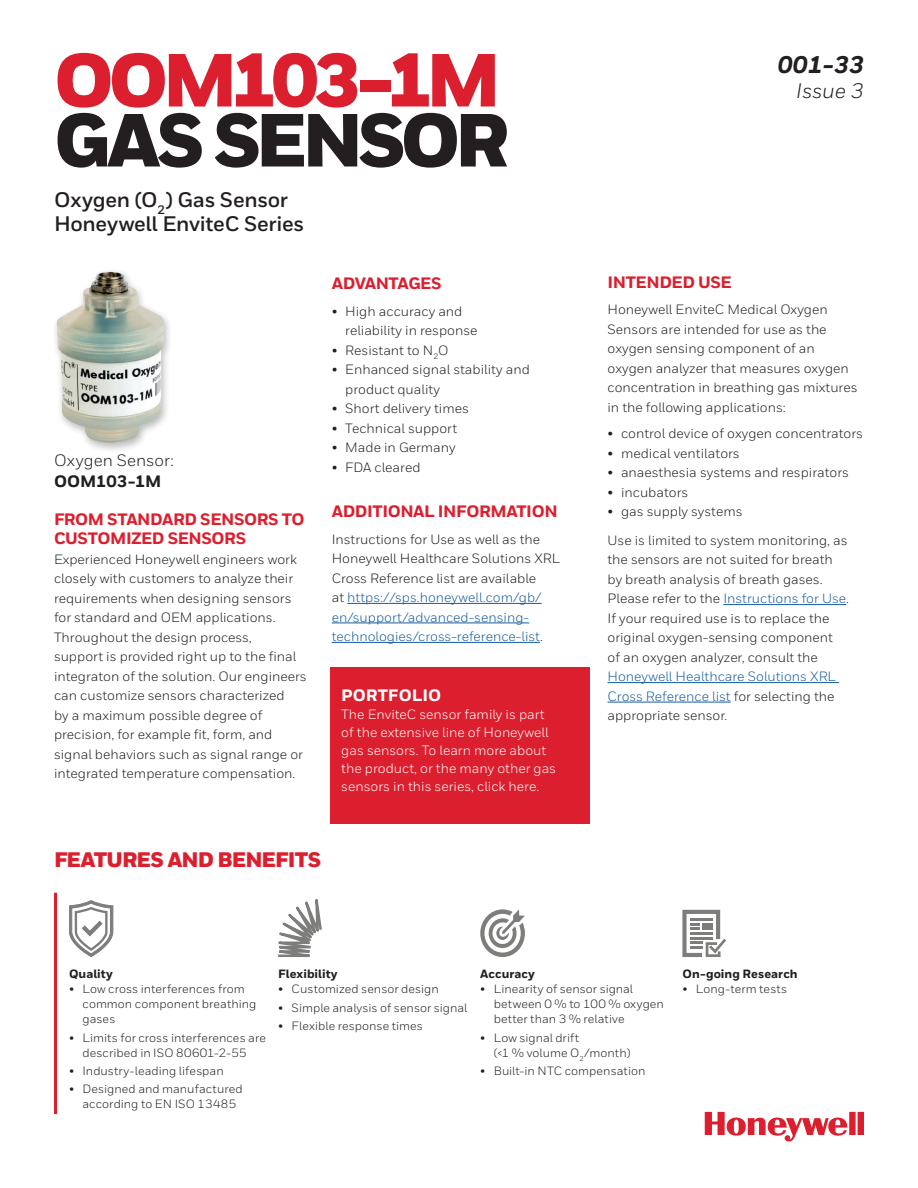
<style>
.page{position:relative;width:918px;height:1188px;background:#fff}
.page>*{position:absolute;margin:0;border:0;box-sizing:border-box;transform-origin:0 0}
._01_Cover__Heading_All_Caps_58_44{font:900 75px/60px "Honeywell Sans";letter-spacing:-.075em;color:#dc1f2e}
.t1{font:italic 800 24px "Honeywell Sans";color:#231f20}
._02_Cover__Subtitle{font:700 21px/24px "Honeywell Sans";letter-spacing:-.015em;color:#231f20}
.Datasheet__Feature_Header{font:900 21px "Honeywell Sans";letter-spacing:-.04em;color:#dc1f2e}
.t2{font:italic 21px "Honeywell Sans";letter-spacing:-.005em;color:#231f20}
.t3{font:800 16.5px/19.5px "Honeywell Sans";letter-spacing:-.025em;color:#dc1f2e}
.Datasheet__Title_2_14pt{font:16.5px/21px "Honeywell Sans";color:#231f20}
.t4{font:800 16.5px "Honeywell Sans";color:#fff}
.Features_copy{font:13.5px/19.5px "Honeywell Sans";color:#231f20}
.text_bullets_-_first_level{font:13.5px/18px "Honeywell Sans";color:#fff}
.Datasheet__Feature_Body__8_10_5{font:12px/15px "Honeywell Sans";letter-spacing:.005em;color:#231f20}
.Datasheet__Feature_Body__8_10_5-2{font:800 12px "Honeywell Sans";letter-spacing:.005em;color:#231f20}
.s1{color:#231f20}
.s2{font-weight:800}
.s3{color:#175d9e}
</style>
<div class="page">
<hr style="left:347px;top:603px;width:195px;height:1px;background:#175d9e">
<hr style="left:332px;top:623px;width:197px;height:1px;background:#175d9e">
<hr style="left:332px;top:642px;width:208px;height:1px;background:#175d9e">
<div style="left:330px;top:668px;width:260px;height:156px;background:#dc1f2e"></div>
<hr style="left:54px;top:893px;width:3px;height:70px;background:#dc1f2e">
<hr style="left:54px;top:963px;width:3px;height:151px;background:#dc1f2e">
<svg style="left:69px;top:900px;width:44px;height:57px"></svg>
<svg style="left:278px;top:899px;width:44px;height:58px"></svg>
<svg style="left:480px;top:909px;width:45px;height:48px"></svg>
<svg style="left:682px;top:910px;width:44px;height:47px"></svg>
<hr style="left:723px;top:604px;width:123px;height:1px;background:#175d9e">
<hr style="left:608px;top:682px;width:231px;height:1px;background:#175d9e">
<hr style="left:608px;top:702px;width:123px;height:1px;background:#175d9e">
<div style="left:52px;top:268px;width:121px;height:185px;background:#231f20;opacity:.3"></div>
<img style="left:56px;top:271px;width:108px;height:172px">
<svg style="left:705px;top:1112px;width:159px;height:30px"></svg>
<p class="_01_Cover__Heading_All_Caps_58_44" style="left:54px;top:54px;width:457px">OOM103-1M<br><span class="s1">GAS SENSOR</span></p>
<p class="_02_Cover__Subtitle" style="left:54px;top:188px;width:252px">Oxygen (O<sub>2</sub>) Gas Sensor<br>Honeywell EnviteC Series</p>
<p class="Datasheet__Title_2_14pt" style="left:54px;top:450px;width:121px">Oxygen Sensor:<br><span class="s2">OOM103-1M</span></p>
<p class="t3" style="left:54px;top:510px;width:252px">FROM STANDARD SENSORS TO<br>CUSTOMIZED SENSORS</p>
<p class="Features_copy" style="left:54px;top:549px;width:254px">Experienced Honeywell engineers work closely with customers to analyze their requirements when designing sensors for standard and OEM applications.<br>Throughout the design process,<br>support is provided right up to the final integraton of the solution. Our engineers can customize sensors characterized<br>by a maximum possible degree of precision, for example fit, form, and signal behaviors such as signal range or integrated temperature compensation.</p>
<p class="t3" style="left:332px;top:274px;width:111px">ADVANTAGES</p>
<p class="Features_copy" style="left:345px;top:301px;width:134px;text-indent:-14px">• High accuracy and reliability in response</p>
<p class="Features_copy" style="left:332px;top:340px;width:118px">• Resistant to N<sub>2</sub>O</p>
<p class="Features_copy" style="left:345px;top:360px;width:186px;text-indent:-14px">• Enhanced signal stability and product quality</p>
<p class="Features_copy" style="left:332px;top:399px;width:139px">• Short delivery times</p>
<p class="Features_copy" style="left:332px;top:418px;width:127px">• Technical support</p>
<p class="Features_copy" style="left:332px;top:438px;width:125px">• Made in Germany</p>
<p class="Features_copy" style="left:332px;top:457px;width:90px">• FDA cleared</p>
<p class="t3" style="left:332px;top:502px;width:227px">ADDITIONAL INFORMATION</p>
<p class="Features_copy" style="left:332px;top:529px;width:230px">Instructions for Use as well as the Honeywell Healthcare Solutions XRL Cross Reference list are available<br>at <span class="s3">https://sps.honeywell.com/gb/ en/support/advanced-sensing&shy;technologies/cross-reference-list</span>.</p>
<p class="t4" style="left:341px;top:685px;width:101px">PORTFOLIO</p>
<p class="text_bullets_-_first_level" style="left:341px;top:705px;width:216px">The EnviteC sensor family is part of the extensive line of Honeywell gas sensors. To learn more about the product, or the many other gas sensors in this series, click here.</p>
<p class="Datasheet__Feature_Header" style="left:54px;top:847px;width:269px">FEATURES AND BENEFITS</p>
<p class="t1" style="left:778px;top:50px;width:88px">001-33</p>
<p class="t2" style="left:796px;top:78px;width:69px">Issue 3</p>
<p class="t3" style="left:608px;top:273px;width:126px">INTENDED USE</p>
<p class="Features_copy" style="left:608px;top:300px;width:252px">Honeywell EnviteC Medical Oxygen Sensors are intended for use as the oxygen sensing component of an oxygen analyzer that measures oxygen concentration in breathing gas mixtures in the following applications:</p>
<p class="Features_copy" style="left:608px;top:424px;width:257px">• control device of oxygen concentrators</p>
<p class="Features_copy" style="left:608px;top:443px;width:134px">• medical ventilators</p>
<p class="Features_copy" style="left:608px;top:463px;width:243px">• anaesthesia systems and respirators</p>
<p class="Features_copy" style="left:608px;top:482px;width:82px">• incubators</p>
<p class="Features_copy" style="left:608px;top:502px;width:137px">• gas supply systems</p>
<p class="Features_copy" style="left:608px;top:530px;width:243px">Use is limited to system monitoring, as the sensors are not suited for breath by breath analysis of breath gases.<br>Please refer to the <span class="s3">Instructions for Use</span>.<br>If your required use is to replace the original oxygen-sensing component<br>of an oxygen analyzer, consult the <span class="s3">Honeywell Healthcare Solutions XRL Cross Reference list</span> for selecting the appropriate sensor.</p>
<p class="Datasheet__Feature_Body__8_10_5-2" style="left:69px;top:967px;width:45px">Quality</p>
<p class="Datasheet__Feature_Body__8_10_5" style="left:82px;top:982px;width:175px;text-indent:-14px">• Low cross interferences from common component breathing gases</p>
<p class="Datasheet__Feature_Body__8_10_5" style="left:69px;top:1030px;width:198px;text-align:center">• Limits for cross interferences are described in ISO 80601-2-55</p>
<p class="Datasheet__Feature_Body__8_10_5" style="left:69px;top:1063px;width:156px">• Industry-leading lifespan</p>
<p class="Datasheet__Feature_Body__8_10_5" style="left:69px;top:1081px;width:175px;text-align:center">• Designed and manufactured according to EN ISO 13485</p>
<p class="Datasheet__Feature_Body__8_10_5-2" style="left:278px;top:967px;width:61px">Flexibility</p>
<p class="Datasheet__Feature_Body__8_10_5" style="left:278px;top:982px;width:162px">• Customized sensor design</p>
<p class="Datasheet__Feature_Body__8_10_5" style="left:278px;top:1000px;width:191px">• Simple analysis of sensor signal</p>
<p class="Datasheet__Feature_Body__8_10_5" style="left:278px;top:1018px;width:146px">• Flexible response times</p>
<p class="Datasheet__Feature_Body__8_10_5-2" style="left:480px;top:967px;width:56px">Accuracy</p>
<p class="Datasheet__Feature_Body__8_10_5" style="left:494px;top:982px;width:172px;text-indent:-14px">• Linearity of sensor signal between 0 % to 100 % oxygen better than 3 % relative</p>
<p class="Datasheet__Feature_Body__8_10_5" style="left:494px;top:1030px;width:138px;text-indent:-14px">• Low signal drift<br>(&lt;1 % volume O<sub>2</sub>/month)</p>
<p class="Datasheet__Feature_Body__8_10_5" style="left:480px;top:1063px;width:167px">• Built-in NTC compensation</p>
<p class="Datasheet__Feature_Body__8_10_5-2" style="left:682px;top:967px;width:117px">On-going Research</p>
<p class="Datasheet__Feature_Body__8_10_5" style="left:682px;top:982px;width:106px">• Long-term tests</p>
</div>
